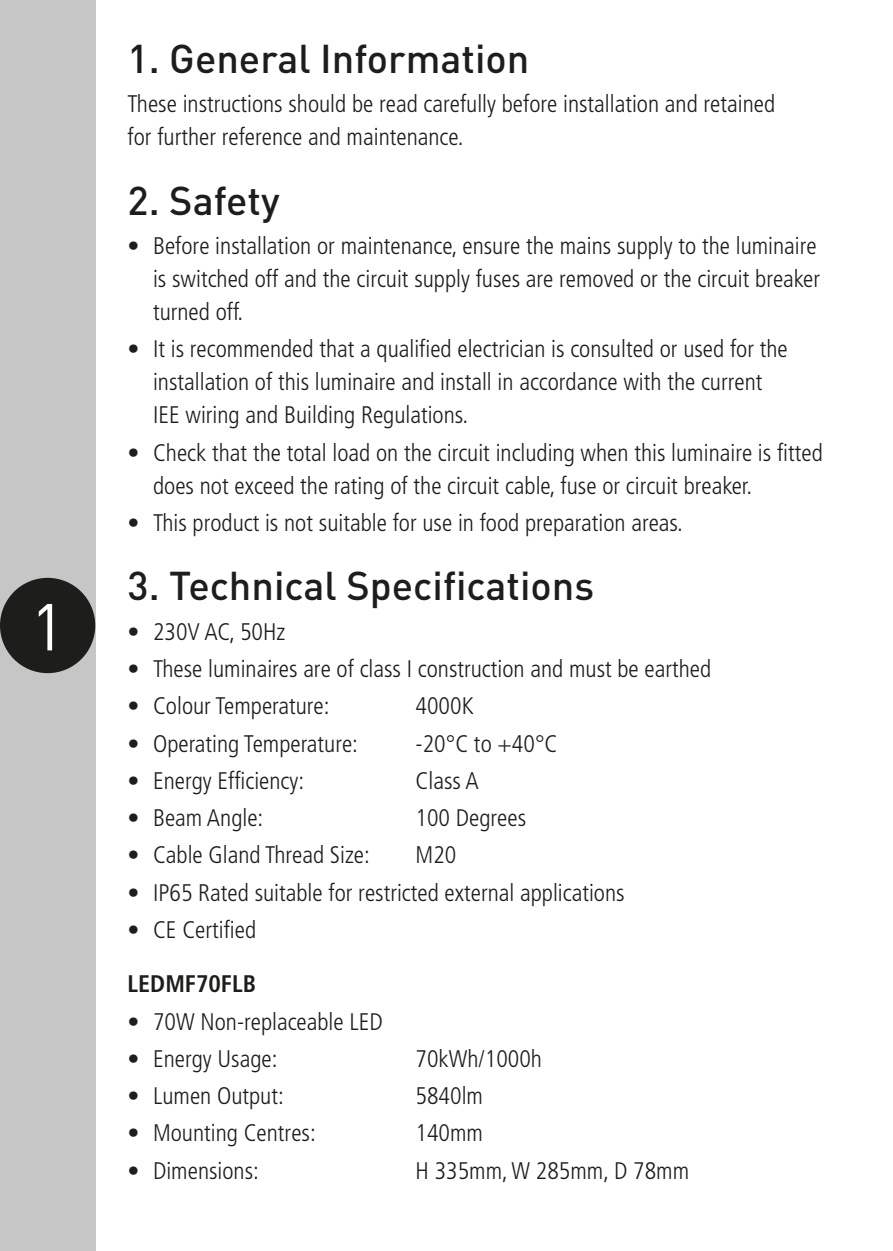
<style>
.page{position:relative;width:893px;height:1251px;background:#fff}
.page>*{position:absolute;margin:0;border:0;box-sizing:border-box;transform-origin:0 0}
.t1{font:65.1px "DINOT";color:#fff}
.t2{font:500 39.6px "DINOT";color:#1d1d1b}
.t3{font:300 condensed 24px/33px "Frutiger LT";color:#1d1d1b}
.t4{font:700 condensed 24px "Frutiger LT";color:#1d1d1b}
</style>
<div class="page">
<hr style="left:892px;top:0;width:1px;height:1250px;background:#c6c6c6">
<div style="left:0;top:0;width:95px;height:1250px;background:#c6c6c6"></div>
<div style="left:0;top:577px;width:95px;height:96px;background:#1d1d1b;border-radius:50%"></div>
<h1 class="t1" style="left:31px;top:586px;width:36px">1</h1>
<h2 class="t2" style="left:128px;top:33px;width:403px">1. General Information</h2>
<p class="t3" style="left:128px;top:88px;width:649px">These instructions should be read carefully before installation and retained for further reference and maintenance.</p>
<h2 class="t2" style="left:128px;top:175px;width:154px">2. Safety</h2>
<p class="t3" style="left:153px;top:229px;width:669px;text-indent:-26px">• Before installation or maintenance, ensure the mains supply to the luminaire is switched off and the circuit supply fuses are removed or the circuit breaker turned off.</p>
<p class="t3" style="left:153px;top:333px;width:636px;text-indent:-26px">• It is recommended that a qualified electrician is consulted or used for the installation of this luminaire and install in accordance with the current<br>IEE wiring and Building Regulations.</p>
<p class="t3" style="left:153px;top:436px;width:671px;text-indent:-26px">• Check that the total load on the circuit including when this luminaire is fitted does not exceed the rating of the circuit cable, fuse or circuit breaker.</p>
<p class="t3" style="left:128px;top:506px;width:557px">• This product is not suitable for use in food preparation areas.</p>
<h2 class="t2" style="left:128px;top:560px;width:468px">3. Technical Specifications</h2>
<p class="t3" style="left:128px;top:615px;width:159px">• 230V AC, 50Hz</p>
<p class="t3" style="left:128px;top:652px;width:585px">• These luminaires are of class I construction and must be earthed</p>
<p class="t3" style="left:128px;top:689px;width:204px">• Colour Temperature:</p>
<p class="t3" style="left:416px;top:689px;width:60px">4000K</p>
<p class="t3" style="left:128px;top:727px;width:232px">• Operating Temperature:</p>
<p class="t3" style="left:416px;top:727px;width:143px">-20°C to +40°C</p>
<p class="t3" style="left:128px;top:764px;width:178px">• Energy Efficiency:</p>
<p class="t3" style="left:416px;top:764px;width:65px">Class A</p>
<p class="t3" style="left:128px;top:801px;width:137px">• Beam Angle:</p>
<p class="t3" style="left:416px;top:801px;width:112px">100 Degrees</p>
<p class="t3" style="left:128px;top:838px;width:244px">• Cable Gland Thread Size:</p>
<p class="t3" style="left:416px;top:838px;width:42px">M20</p>
<p class="t3" style="left:128px;top:876px;width:498px">• IP65 Rated suitable for restricted external applications</p>
<p class="t3" style="left:128px;top:913px;width:130px">• CE Certified</p>
<p class="t4" style="left:128px;top:969px;width:130px">LEDMF70FLB</p>
<p class="t3" style="left:128px;top:1004px;width:257px">• 70W Non-replaceable LED</p>
<p class="t3" style="left:128px;top:1042px;width:151px">• Energy Usage:</p>
<p class="t3" style="left:416px;top:1042px;width:128px">70kWh/1000h</p>
<p class="t3" style="left:128px;top:1079px;width:158px">• Lumen Output:</p>
<p class="t3" style="left:416px;top:1079px;width:69px">5840lm</p>
<p class="t3" style="left:128px;top:1116px;width:190px">• Mounting Centres:</p>
<p class="t3" style="left:416px;top:1116px;width:69px">140mm</p>
<p class="t3" style="left:128px;top:1153px;width:133px">• Dimensions:</p>
<p class="t3" style="left:416px;top:1153px;width:275px">H 335mm, W 285mm, D 78mm</p>
</div>
